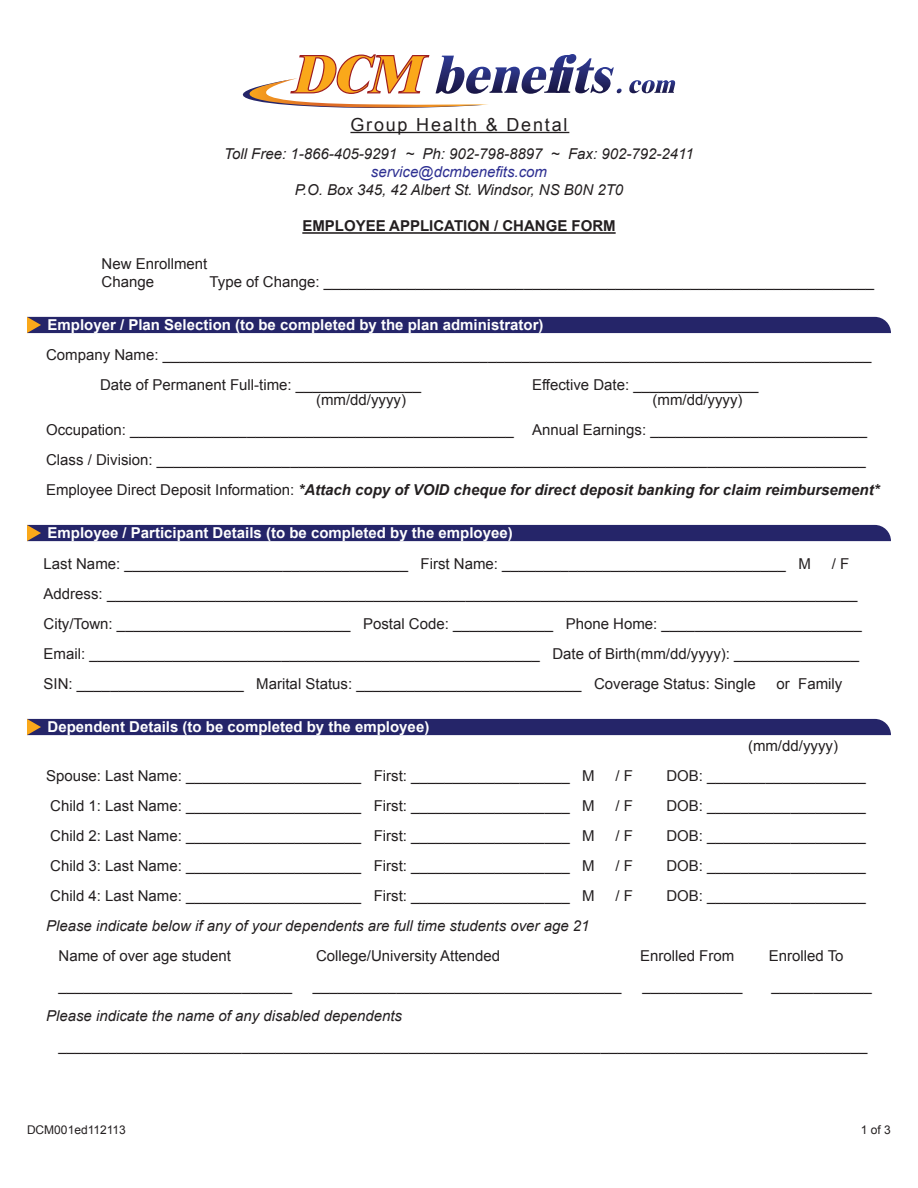
<style>
.page{position:relative;width:918px;height:1188px;background:#fff}
.page>*{position:absolute;margin:0;border:0;box-sizing:border-box;transform-origin:0 0}
.t1{font:18px "Arial";letter-spacing:.1em;color:#231f20}
.t2{font:15px/30px "Arial";color:#231f20}
.t3{font:italic 15px/18px "Arial";color:#231f20;text-align:center}
.t4{font:700 15px "Arial";color:#fff}
.t5{font:700 15px "Arial";color:#231f20}
.t6{font:12px "Arial";color:#231f20}
.s1{color:#2e3092}
.s2{font-weight:700;font-style:italic}
.s3{font-style:normal}
.s4{font-style:italic}
</style>
<div class="page">
<div style="left:27px;top:719px;width:864px;height:16px;background:#252569"></div>
<div style="left:27px;top:525px;width:864px;height:16px;background:#252569"></div>
<div style="left:27px;top:317px;width:864px;height:16px;background:#252569"></div>
<hr style="left:350px;top:132px;width:219px;height:1px;background:#231f20">
<hr style="left:302px;top:232px;width:314px;height:2px;background:#231f20">
<svg style="left:629px;top:80px;width:46px;height:13px"></svg>
<svg style="left:242px;top:54px;width:380px;height:54px"></svg>
<p class="t1" style="left:350px;top:112px;width:219px">Group Health &amp; Dental</p>
<p class="t3" style="left:224px;top:145px;width:471px">Toll Free: 1-866-405-9291 ~ Ph: 902-798-8897 ~ Fax: 902-792-2411 <span class="s1">service@dcmbenefits.com<br></span>P.O. Box 345, 42 Albert St. Windsor, NS B0N 2T0</p>
<p class="t5" style="left:302px;top:216px;width:315px">EMPLOYEE APPLICATION / CHANGE FORM</p>
<p class="t2" style="left:102px;top:255px;width:107px;line-height:18px">New Enrollment<br>Change</p>
<p class="t2" style="left:210px;top:267px;width:666px">Type of Change: __________________________________________________________________</p>
<p class="t4" style="left:48px;top:314px;width:497px">Employer / Plan Selection (to be completed by the plan administrator)</p>
<p class="t2" style="left:100px;top:340px;width:773px;text-indent:-54px">Company Name: _____________________________________________________________________________________<br>Date of Permanent Full-time: _______________</p>
<p class="t2" style="left:532px;top:370px;width:228px">Effective Date: _______________</p>
<p class="t2" style="left:46px;top:385px;width:835px;text-indent:607px">(mm/dd/yyyy)<br>Occupation: ______________________________________________ Annual Earnings: __________________________ Class / Division: _____________________________________________________________________________________ Employee Direct Deposit Information: <span class="s2">*Attach copy of VOID cheque for direct deposit banking for claim reimbursement*</span></p>
<p class="t2" style="left:316px;top:385px;width:91px">(mm/dd/yyyy)</p>
<p class="t4" style="left:48px;top:523px;width:467px">Employee / Participant Details (to be completed by the employee)</p>
<p class="t2" style="left:44px;top:549px;width:820px;text-indent:788px">/ F Address: __________________________________________________________________________________________ City/Town: ____________________________ Postal Code: ____________ Phone Home: ________________________ Email: ______________________________________________________ Date of Birth(mm/dd/yyyy): _______________ SIN: ____________________ Marital Status: ___________________________ Coverage Status: Single</p>
<p class="t2" style="left:44px;top:549px;width:769px">Last Name: __________________________________ First Name: __________________________________ M</p>
<p class="t2" style="left:777px;top:669px;width:67px">or Family</p>
<p class="t4" style="left:48px;top:717px;width:383px">Dependent Details (to be completed by the employee)</p>
<p class="t2" style="left:748px;top:730px;width:91px">(mm/dd/yyyy)</p>
<p class="t2" style="left:46px;top:760px;width:550px">Spouse: Last Name: _____________________ First: ___________________ M</p>
<p class="t2" style="left:616px;top:760px;width:19px">/ F</p>
<p class="t2" style="left:666px;top:760px;width:201px">DOB: ___________________</p>
<p class="t2" style="left:50px;top:790px;width:546px">Child 1: Last Name: _____________________ First: ___________________ M</p>
<p class="t2" style="left:616px;top:790px;width:19px">/ F</p>
<p class="t2" style="left:666px;top:790px;width:201px">DOB: ___________________</p>
<p class="t2" style="left:50px;top:820px;width:546px">Child 2: Last Name: _____________________ First: ___________________ M</p>
<p class="t2" style="left:616px;top:820px;width:19px">/ F</p>
<p class="t2" style="left:666px;top:820px;width:201px">DOB: ___________________</p>
<p class="t2" style="left:50px;top:850px;width:546px">Child 3: Last Name: _____________________ First: ___________________ M</p>
<p class="t2" style="left:616px;top:850px;width:19px">/ F</p>
<p class="t2" style="left:666px;top:850px;width:201px">DOB: ___________________</p>
<p class="t2" style="left:50px;top:880px;width:546px">Child 4: Last Name: _____________________ First: ___________________ M</p>
<p class="t2" style="left:616px;top:880px;width:19px">/ F</p>
<p class="t2" style="left:666px;top:880px;width:201px">DOB: ___________________</p>
<p class="t3" style="left:59px;top:910px;width:533px;line-height:30px;text-align:left;text-indent:-13px">Please indicate below if any of your dependents are full time students over age 21<br><span class="s3">Name of over age student</span></p>
<p class="t2" style="left:316px;top:940px;width:186px">College/University Attended</p>
<p class="t2" style="left:640px;top:940px;width:96px">Enrolled From</p>
<p class="t2" style="left:769px;top:940px;width:76px">Enrolled To</p>
<p class="t2" style="left:59px;top:970px;width:235px">____________________________</p>
<p class="t2" style="left:313px;top:970px;width:310px">_____________________________________</p>
<p class="t2" style="left:642px;top:970px;width:102px">____________</p>
<p class="t2" style="left:772px;top:970px;width:102px">____________</p>
<p class="t2" style="left:59px;top:1000px;width:811px;text-indent:-13px"><span class="s4">Please indicate the name of any disabled dependents </span>_________________________________________________________________________________________________</p>
<p class="t6" style="left:27px;top:1122px;width:100px">DCM001ed112113</p>
<p class="t6" style="left:861px;top:1122px;width:32px">1 of 3</p>
</div>
